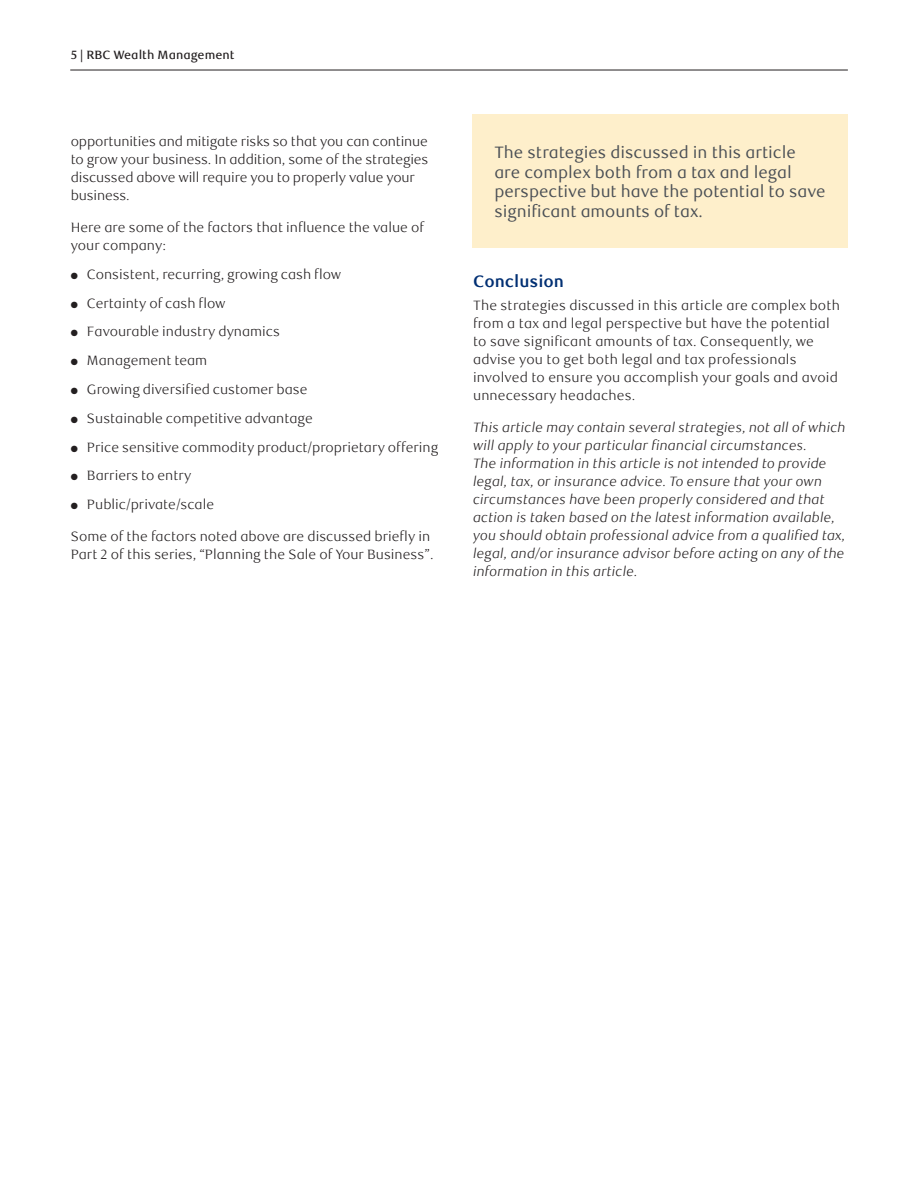
<style>
.page{position:relative;width:918px;height:1188px;background:#fff}
.page>*{position:absolute;margin:0;border:0;box-sizing:border-box;transform-origin:0 0}
.t1{font:16.5px/19.5px "RBC Text";color:#4a4f55}
._4-Text_Headline{font:700 16.5px "RBC Text";color:#002f73}
._5-Body_Copy{font:300 13.5px/18px "RBC Text";color:#231f20}
._5-Body_Copy-2{font:italic 300 13.5px/18px "RBC Text";color:#231f20}
._13-List_Bullet{font:300 13.5px "RBC Text";color:#231f20}
.t2{font:500 12px "RBC Text";color:#231f20}
</style>
<div class="page">
<hr style="left:70px;top:70px;width:778px;height:1px;background:#231f20">
<div style="left:473px;top:114px;width:375px;height:134px;background:#feefcb"></div>
<p class="t2" style="left:71px;top:47px;width:165px">5 | RBC Wealth Management</p>
<p class="_5-Body_Copy" style="left:71px;top:132px;width:359px">opportunities and mitigate risks so that you can continue to grow your business. In addition, some of the strategies discussed above will require you to properly value your business.</p>
<p class="_5-Body_Copy" style="left:71px;top:219px;width:355px">Here are some of the factors that influence the value of your company:</p>
<p class="_13-List_Bullet" style="left:71px;top:266px;width:272px">● Consistent, recurring, growing cash flow</p>
<p class="_13-List_Bullet" style="left:71px;top:295px;width:156px">● Certainty of cash flow</p>
<p class="_13-List_Bullet" style="left:71px;top:324px;width:211px">● Favourable industry dynamics</p>
<p class="_13-List_Bullet" style="left:71px;top:353px;width:138px">● Management team</p>
<p class="_13-List_Bullet" style="left:71px;top:382px;width:238px">● Growing diversified customer base</p>
<p class="_13-List_Bullet" style="left:71px;top:410px;width:244px">● Sustainable competitive advantage</p>
<p class="_13-List_Bullet" style="left:71px;top:439px;width:369px">● Price sensitive commodity product/proprietary offering</p>
<p class="_13-List_Bullet" style="left:71px;top:468px;width:122px">● Barriers to entry</p>
<p class="_13-List_Bullet" style="left:71px;top:497px;width:145px">● Public/private/scale</p>
<p class="_5-Body_Copy" style="left:71px;top:527px;width:364px">Some of the factors noted above are discussed briefly in<br>Part 2 of this series, “Planning the Sale of Your Business”.</p>
<p class="t1" style="left:494px;top:143px;width:333px">The strategies discussed in this article are complex both from a tax and legal perspective but have the potential to save significant amounts of tax.</p>
<h2 class="_4-Text_Headline" style="left:473px;top:272px;width:93px">Conclusion</h2>
<p class="_5-Body_Copy" style="left:473px;top:296px;width:368px">The strategies discussed in this article are complex both from a tax and legal perspective but have the potential to save significant amounts of tax. Consequently, we advise you to get both legal and tax professionals involved to ensure you accomplish your goals and avoid unnecessary headaches.</p>
<p class="_5-Body_Copy-2" style="left:473px;top:419px;width:374px">This article may contain several strategies, not all of which will apply to your particular financial circumstances.<br>The information in this article is not intended to provide legal, tax, or insurance advice. To ensure that your own circumstances have been properly considered and that action is taken based on the latest information available, you should obtain professional advice from a qualified tax, legal, and/or insurance advisor before acting on any of the information in this article.</p>
</div>
